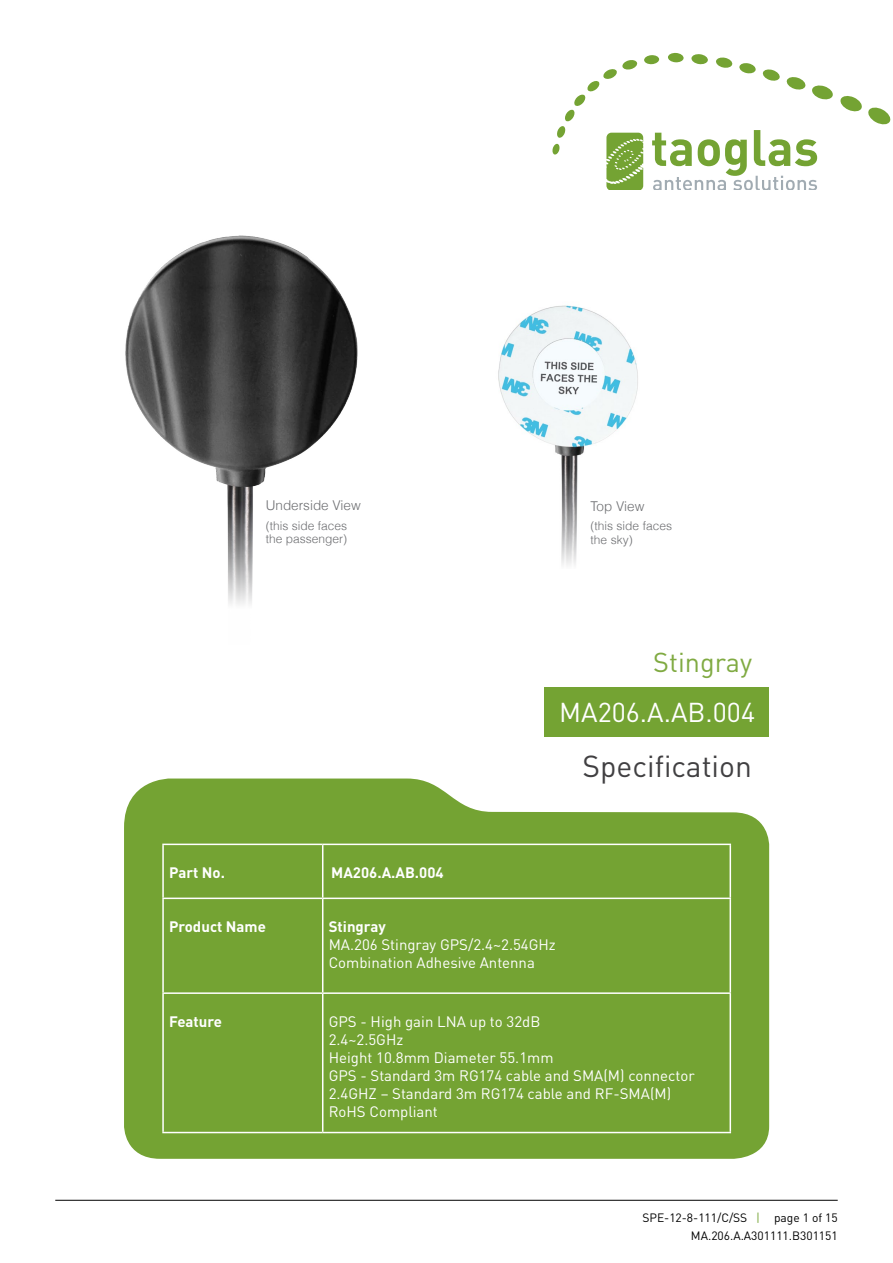
<style>
.page{position:relative;width:893px;height:1263px;background:#fff}
.page>*{position:absolute;margin:0;border:0;box-sizing:border-box;transform-origin:0 0}
.t1{font:30px "DIN";color:#414042}
.t2{font:27px "DIN";color:#fff}
.t3{font:27px "DIN";color:#80aa42}
.t4{font:15px/18px "DIN";color:#fff}
.t5{font:700 15px "DIN";color:#fff}
.t6{font:300 13.5px "Helvetica";color:#6d6e71}
.t7{font:12px/18px "DIN";color:#000}
.t8{font:300 12px/13.5px "Helvetica";color:#6d6e71}
.s1{color:#74a333}
</style>
<div class="page">
<div style="left:644px;top:55px;width:15px;height:9px;background:#74a333;border-radius:50%"></div>
<svg style="left:652px;top:54px;width:239px;height:135px"></svg>
<svg style="left:552px;top:60px;width:91px;height:129px"></svg>
<hr style="left:55px;top:1200px;width:783px;height:1px;background:#000">
<img style="left:125px;top:235px;width:233px;height:370px">
<div style="left:544px;top:687px;width:225px;height:50px;background:#74a333"></div>
<svg style="left:124px;top:778px;width:645px;height:381px;background:#89b153"></svg>
<div style="left:164px;top:845px;width:566px;height:287px;background:#74a333"></div>
<div style="left:323px;top:844px;width:407px;height:54px;background:#74a333"></div>
<hr style="left:162px;top:897px;width:161px;height:2px;background:#fff">
<hr style="left:323px;top:897px;width:408px;height:2px;background:#fff">
<hr style="left:162px;top:992px;width:161px;height:2px;background:#fff">
<hr style="left:323px;top:992px;width:408px;height:2px;background:#fff">
<hr style="left:162px;top:844px;width:161px;height:1px;background:#fff">
<hr style="left:162px;top:845px;width:2px;height:52px;background:#fff">
<hr style="left:323px;top:844px;width:408px;height:1px;background:#fff">
<hr style="left:322px;top:845px;width:1px;height:52px;background:#fff">
<hr style="left:730px;top:845px;width:1px;height:52px;background:#fff">
<hr style="left:162px;top:899px;width:2px;height:93px;background:#fff">
<hr style="left:322px;top:899px;width:1px;height:93px;background:#fff">
<hr style="left:730px;top:899px;width:1px;height:93px;background:#fff">
<hr style="left:162px;top:994px;width:2px;height:138px;background:#fff">
<hr style="left:322px;top:994px;width:1px;height:138px;background:#fff">
<hr style="left:730px;top:994px;width:1px;height:138px;background:#fff">
<hr style="left:162px;top:1132px;width:161px;height:1px;background:#fff">
<hr style="left:323px;top:1132px;width:408px;height:1px;background:#fff">
<img style="left:498px;top:305px;width:140px;height:260px">
<p class="t6" style="left:266px;top:495px;width:97px">Underside View</p>
<p class="t8" style="left:266px;top:518px;width:83px">(this side faces the passenger)</p>
<p class="t5" style="left:169px;top:863px;width:57px">Part No.</p>
<p class="t5" style="left:331px;top:863px;width:114px">MA206.A.AB.004</p>
<p class="t6" style="left:591px;top:495px;width:55px">Top View</p>
<p class="t8" style="left:591px;top:519px;width:83px">(this side faces the sky)</p>
<h2 class="t3" style="left:653px;top:645px;width:100px">Stingray</h2>
<h2 class="t2" style="left:559px;top:695px;width:197px">MA206.A.AB.004</h2>
<h1 class="t1" style="left:582px;top:748px;width:171px">Specification</h1>
<p class="t5" style="left:169px;top:917px;width:98px">Product Name</p>
<p class="t5" style="left:329px;top:917px;width:59px">Stingray</p>
<p class="t4" style="left:329px;top:935px;width:229px">MA.206 Stingray GPS/2.4~2.54GHz<br>Combination Adhesive Antenna</p>
<p class="t5" style="left:169px;top:1012px;width:55px">Feature</p>
<p class="t4" style="left:329px;top:1012px;width:367px">GPS - High gain LNA up to 32dB<br>2.4~2.5GHz<br>Height 10.8mm Diameter 55.1mm<br>GPS - Standard 3m RG174 cable and SMA(M) connector<br>2.4GHZ – Standard 3m RG174 cable and RF-SMA(M)<br>RoHS Compliant</p>
<p class="t7" style="left:691px;top:1208px;width:148px;text-indent:-49px">SPE-12-8-111/C/SS <span class="s1">|<br></span>MA.206.A.A301111.B301151</p>
<p class="t7" style="left:774px;top:1208px;width:65px">page 1 of 15</p>
</div>
